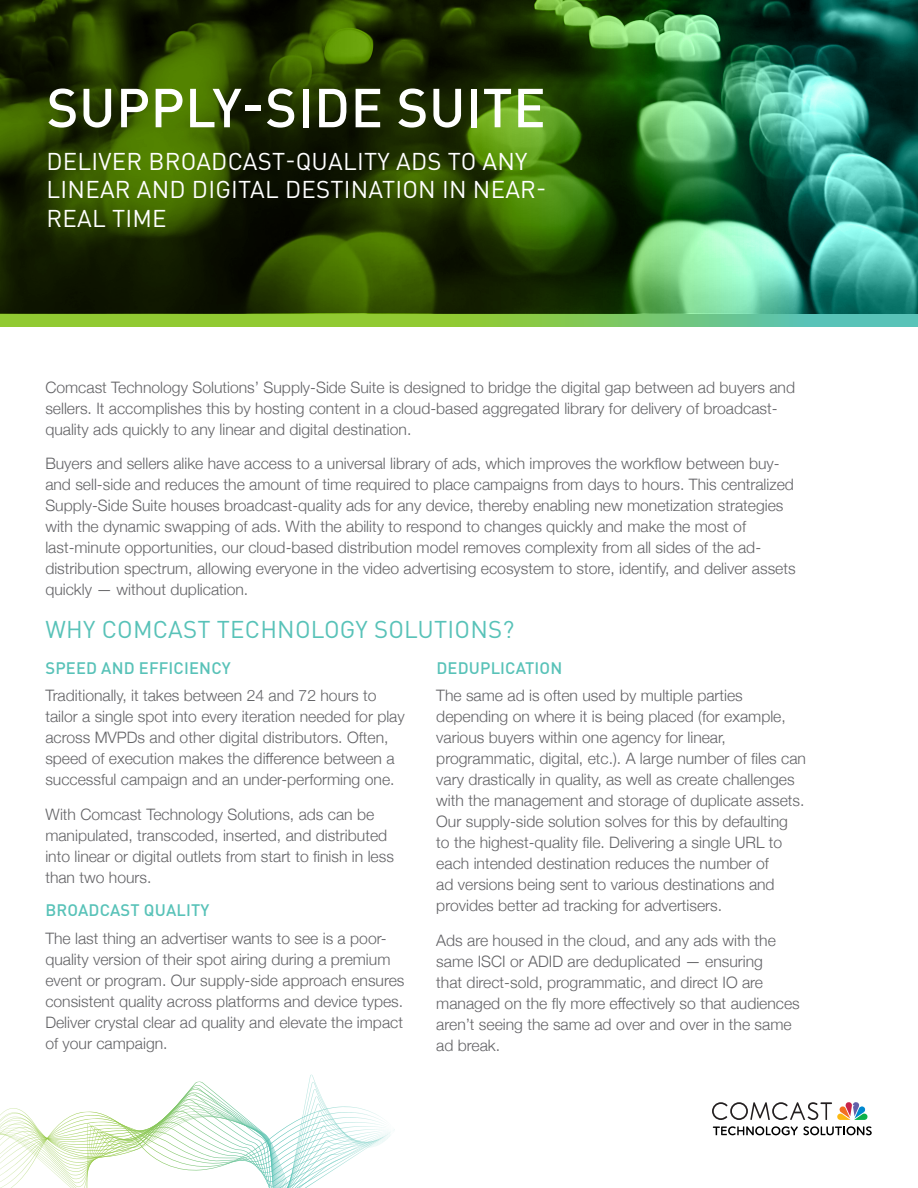
<style>
.page{position:relative;width:918px;height:1188px;background:#fff}
.page>*{position:absolute;margin:0;border:0;box-sizing:border-box;transform-origin:0 0}
.t1{font:500 54px "DIN Pro";letter-spacing:.01em;color:#fff}
.t2{font:24px/28.8px "DIN Pro";letter-spacing:.01em;color:#fff}
.t3{font:24px "DIN Pro";letter-spacing:.01em;color:#58c2b8}
.t4{font:500 16.5px "DIN Pro";letter-spacing:.01em;color:#58c2b8}
.Body{font:300 15.75px/21px "Helvetica Neue";color:#636366}
</style>
<div class="page">
<svg style="left:0;top:1074px;width:395px;height:114px"></svg>
<svg style="left:712px;top:1102px;width:156px;height:18px"></svg>
<svg style="left:713px;top:1126px;width:159px;height:9px"></svg>
<img style="left:0;top:0;width:918px;height:326px">
<p class="t1" style="left:47px;top:71px;width:501px">SUPPLY-SIDE SUITE</p>
<h1 class="t2" style="left:47px;top:146px;width:501px">DELIVER BROADCAST-QUALITY ADS TO ANY<br>LINEAR AND DIGITAL DESTINATION IN NEAR-<br>REAL TIME</h1>
<p class="Body" style="left:45px;top:376px;width:751px">Comcast Technology Solutions’ Supply-Side Suite is designed to bridge the digital gap between ad buyers and sellers. It accomplishes this by hosting content in a cloud-based aggregated library for delivery of broadcast&shy;quality ads quickly to any linear and digital destination.</p>
<p class="Body" style="left:45px;top:452px;width:752px">Buyers and sellers alike have access to a universal library of ads, which improves the workflow between buy&shy;and sell-side and reduces the amount of time required to place campaigns from days to hours. This centralized Supply-Side Suite houses broadcast-quality ads for any device, thereby enabling new monetization strategies with the dynamic swapping of ads. With the ability to respond to changes quickly and make the most of last-minute opportunities, our cloud-based distribution model removes complexity from all sides of the ad&shy;distribution spectrum, allowing everyone in the video advertising ecosystem to store, identify, and deliver assets quickly — without duplication.</p>
<h1 class="t3" style="left:45px;top:613px;width:470px">WHY COMCAST TECHNOLOGY SOLUTIONS?</h1>
<h2 class="t4" style="left:45px;top:656px;width:187px">SPEED AND EFFICIENCY</h2>
<p class="Body" style="left:45px;top:684px;width:361px">Traditionally, it takes between 24 and 72 hours to tailor a single spot into every iteration needed for play across MVPDs and other digital distributors. Often, speed of execution makes the difference between a successful campaign and an under-performing one.</p>
<p class="Body" style="left:45px;top:802px;width:350px">With Comcast Technology Solutions, ads can be manipulated, transcoded, inserted, and distributed into linear or digital outlets from start to finish in less than two hours.</p>
<h2 class="t4" style="left:45px;top:899px;width:166px">BROADCAST QUALITY</h2>
<p class="Body" style="left:45px;top:927px;width:361px">The last thing an advertiser wants to see is a poor&shy;quality version of their spot airing during a premium event or program. Our supply-side approach ensures consistent quality across platforms and device types.<br>Deliver crystal clear ad quality and elevate the impact of your campaign.</p>
<h2 class="t4" style="left:436px;top:656px;width:127px">DEDUPLICATION</h2>
<p class="Body" style="left:436px;top:684px;width:371px">The same ad is often used by multiple parties depending on where it is being placed (for example, various buyers within one agency for linear, programmatic, digital, etc.). A large number of files can vary drastically in quality, as well as create challenges with the management and storage of duplicate assets.<br>Our supply-side solution solves for this by defaulting<br>to the highest-quality file. Delivering a single URL to each intended destination reduces the number of<br>ad versions being sent to various destinations and provides better ad tracking for advertisers.</p>
<p class="Body" style="left:436px;top:928px;width:365px">Ads are housed in the cloud, and any ads with the same ISCI or ADID are deduplicated — ensuring<br>that direct-sold, programmatic, and direct IO are managed on the fly more effectively so that audiences aren’t seeing the same ad over and over in the same ad break.</p>
</div>
